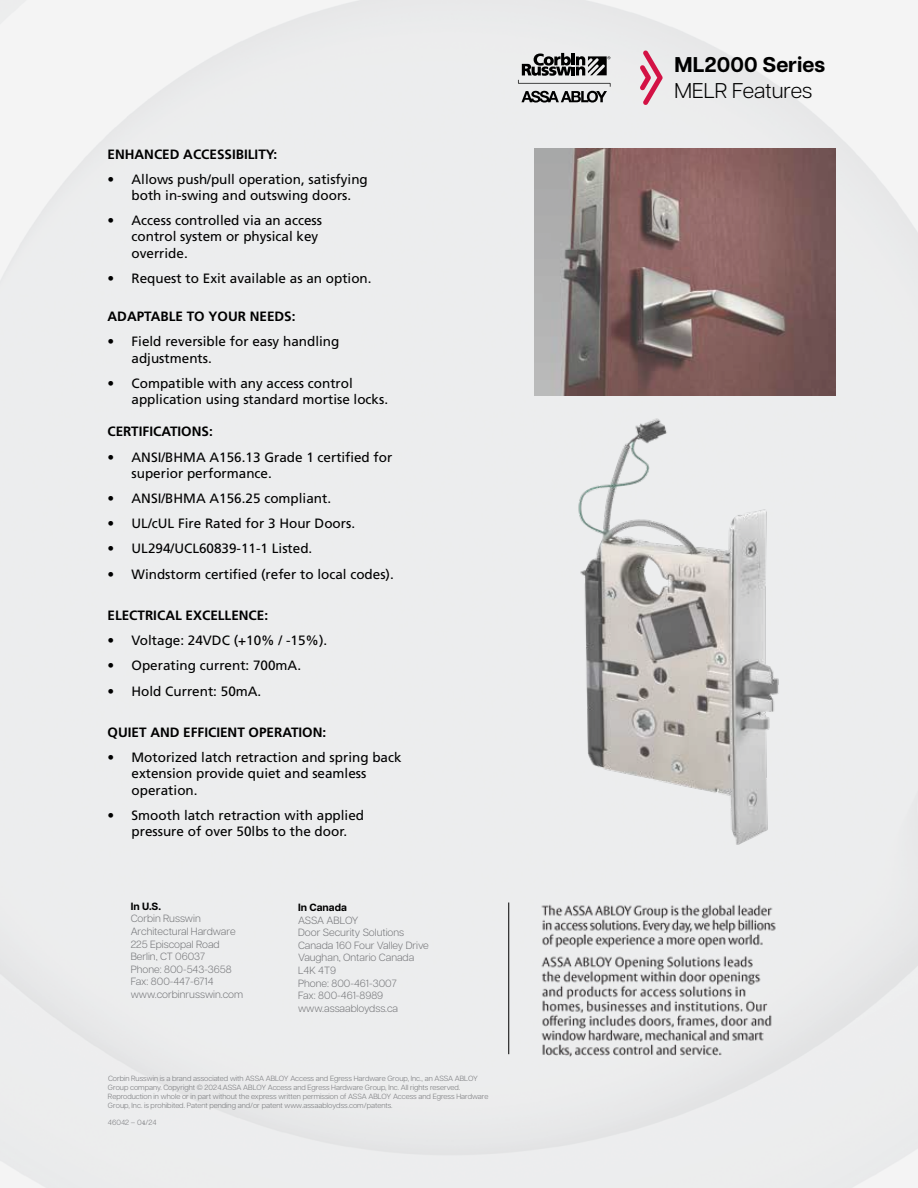
<style>
.page{position:relative;width:918px;height:1188px;background:#ecedee}
.page>*{position:absolute;margin:0;border:0;box-sizing:border-box;transform-origin:0 0}
.t1{font:700 21.3px "Articulat CF";color:#000}
.t2{font:300 21.3px "Articulat CF";color:#000}
.t3{font:13.5px/16.2px "Frutiger LT Pro";color:#000}
.t4{font:700 13.5px "Frutiger LT Pro";color:#000}
.t5{font:300 10.5px/12.6px "Articulat CF";color:#77787b}
.t6{font:700 10.5px "Articulat CF";color:#000}
.t7{font:300 7.5px/9px "Articulat CF";color:#77787b}
.s1{font-family:"Minion Pro";font-weight:400}
</style>
<div class="page">
<svg style="left:640px;top:50px;width:23px;height:55px"></svg>
<svg style="left:518px;top:53px;width:93px;height:50px;background:#9b9c9c"></svg>
<img style="left:523px;top:872px;width:282px;height:223px">
<hr style="left:508px;top:903px;width:1px;height:151px;background:#000">
<img style="left:535px;top:148px;width:301px;height:247px">
<img style="left:535px;top:409px;width:301px;height:449px">
<p class="t4" style="left:108px;top:146px;width:171px">ENHANCED ACCESSIBILITY:</p>
<p class="t3" style="left:108px;top:171px;width:262px;text-align:center">• Allows push/pull operation, satisfying both in-swing and outswing doors.</p>
<p class="t3" style="left:132px;top:213px;width:192px;text-indent:-24px">• Access controlled via an access control system or physical key override.</p>
<p class="t3" style="left:108px;top:270px;width:266px">• Request to Exit available as an option.</p>
<p class="t4" style="left:108px;top:309px;width:189px">ADAPTABLE TO YOUR NEEDS:</p>
<p class="t3" style="left:132px;top:334px;width:209px;text-indent:-24px">• Field reversible for easy handling adjustments.</p>
<p class="t3" style="left:132px;top:375px;width:258px;text-indent:-24px">• Compatible with any access control application using standard mortise locks.</p>
<p class="t4" style="left:108px;top:424px;width:107px">CERTIFICATIONS:</p>
<p class="t3" style="left:132px;top:449px;width:262px;text-indent:-24px">• ANSI/BHMA A156.13 Grade 1 certified for superior performance.</p>
<p class="t3" style="left:108px;top:490px;width:225px">• ANSI/BHMA A156.25 compliant.</p>
<p class="t3" style="left:108px;top:516px;width:249px">• UL/cUL Fire Rated for 3 Hour Doors.</p>
<p class="t3" style="left:108px;top:541px;width:206px">• UL294/UCL60839-11-1 Listed.</p>
<p class="t3" style="left:108px;top:566px;width:288px">• Windstorm certified (refer to local codes).</p>
<p class="t4" style="left:108px;top:607px;width:162px">ELECTRICAL EXCELLENCE:</p>
<p class="t3" style="left:108px;top:633px;width:221px">• Voltage: 24VDC (+10% / -15%).</p>
<p class="t3" style="left:108px;top:658px;width:195px">• Operating current: 700mA.</p>
<p class="t3" style="left:108px;top:683px;width:155px">• Hold Current: 50mA.</p>
<p class="t4" style="left:108px;top:724px;width:220px">QUIET AND EFFICIENT OPERATION:</p>
<p class="t3" style="left:132px;top:750px;width:272px;text-indent:-24px">• Motorized latch retraction and spring back extension provide quiet and seamless operation.</p>
<p class="t3" style="left:108px;top:807px;width:258px;text-align:center">• Smooth latch retraction with applied pressure of over 50lbs to the door.</p>
<p class="t6" style="left:131px;top:898px;width:32px">In U.S.</p>
<p class="t5" style="left:131px;top:912px;width:114px">Corbin Russwin<br>Architectural Hardware<br>225 Episcopal Road<br>Berlin, CT 06037<br>Phone: 800-543-3658<br>Fax: 800-447-6714 www.corbinrusswin.com</p>
<p class="t6" style="left:298px;top:899px;width:50px">In Canada</p>
<p class="t5" style="left:298px;top:913px;width:132px">ASSA ABLOY<br>Door Security Solutions<br>Canada 160 Four Valley Drive<br>Vaughan, Ontario Canada<br>L4K 4T9<br>Phone: 800-461-3007<br>Fax: 800-461-8989 www.assaabloydss.ca</p>
<p class="t7" style="left:108px;top:1074px;width:382px">Corbin Russwin is a brand associated with ASSA ABLOY Access and Egress Hardware Group, Inc., an ASSA ABLOY Group company. Copyright © 2024.ASSA ABLOY Access and Egress Hardware Group, Inc. All rights reserved.<br>Reproduction in whole or in part without the express written permission of ASSA ABLOY Access and Egress Hardware Group, Inc. is prohibited. Patent pending and/or patent www.assaabloydss.com/patents.</p>
<p class="t7" style="left:108px;top:1118px;width:50px">46042 – 0<span class="s1">4</span>/24</p>
<h1 class="t1" style="left:675px;top:49px;width:152px">ML2000 Series</h1>
<h1 class="t2" style="left:675px;top:75px;width:139px">MELR Features</h1>
</div>
